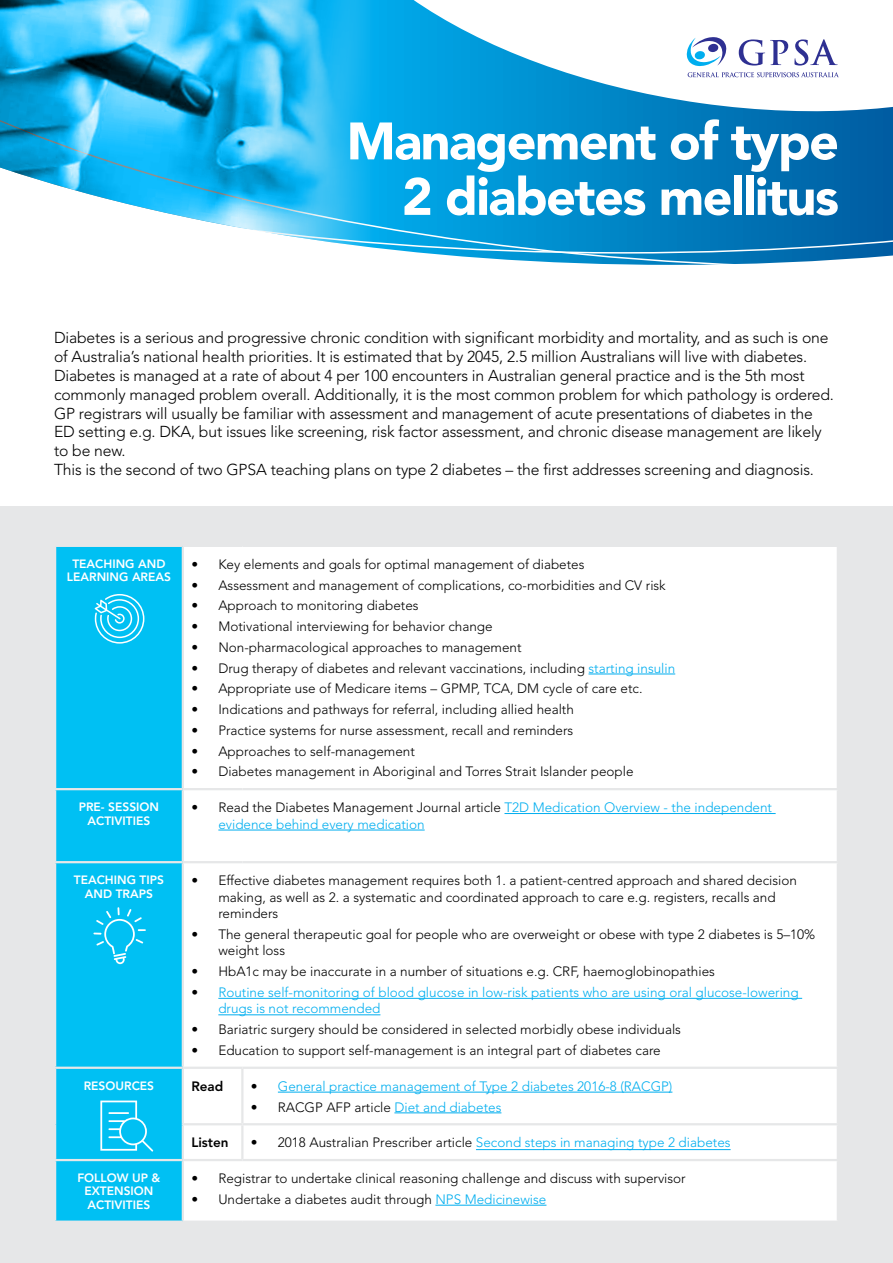
<style>
.page{position:relative;width:893px;height:1263px;background:#fff}
.page>*{position:absolute;margin:0;border:0;box-sizing:border-box;transform-origin:0 0}
.t1{font:900 52.05px/55.5px "Avenir";letter-spacing:-.03em;color:#fff;text-align:right}
.t2{font:300 15.75px/18.9px "Avenir";letter-spacing:-.01em;color:#000}
.t3{font:300 13.5px/16.5px "Avenir";color:#000}
.t4{font:300 13.5px/16.5px "Avenir";color:#00aeef}
.t5{font:800 13.5px "Avenir";color:#000}
.t6{font:800 12px/13.5px "Avenir";color:#fff;text-align:center}
.s1{color:#00aeef}
.s2{color:#000}
</style>
<div class="page">
<svg style="left:435px;top:254px;width:458px;height:11px"></svg>
<svg style="left:421px;top:136px;width:472px;height:118px;background:#0481c1"></svg>
<img style="left:0;top:0;width:421px;height:253px">
<svg style="left:291px;top:0;width:602px;height:136px"></svg>
<svg style="left:687px;top:37px;width:39px;height:29px"></svg>
<svg style="left:688px;top:72px;width:151px;height:5px"></svg>
<svg style="left:739px;top:39px;width:49px;height:27px"></svg>
<svg style="left:794px;top:39px;width:44px;height:27px"></svg>
<div style="left:0;top:506px;width:893px;height:757px;background:#e6e7e8"></div>
<div style="left:56px;top:547px;width:126px;height:673px;background:#00c0f3"></div>
<div style="left:184px;top:547px;width:653px;height:673px;background:#fff"></div>
<hr style="left:54px;top:788px;width:129px;height:2px;background:#e6e7e8">
<hr style="left:54px;top:861px;width:129px;height:2px;background:#e6e7e8">
<hr style="left:54px;top:1066px;width:129px;height:3px;background:#e6e7e8">
<hr style="left:54px;top:1159px;width:129px;height:2px;background:#e6e7e8">
<hr style="left:183px;top:788px;width:59px;height:2px;background:#e6e7e8">
<hr style="left:242px;top:788px;width:597px;height:2px;background:#e6e7e8">
<hr style="left:183px;top:861px;width:59px;height:2px;background:#e6e7e8">
<hr style="left:242px;top:861px;width:597px;height:2px;background:#e6e7e8">
<hr style="left:183px;top:1066px;width:59px;height:3px;background:#e6e7e8">
<hr style="left:242px;top:1066px;width:597px;height:3px;background:#e6e7e8">
<hr style="left:241px;top:1069px;width:2px;height:54px;background:#e6e7e8">
<hr style="left:182px;top:1123px;width:60px;height:2px;background:#e6e7e8">
<hr style="left:242px;top:1123px;width:597px;height:2px;background:#e6e7e8">
<hr style="left:241px;top:1125px;width:2px;height:34px;background:#e6e7e8">
<hr style="left:183px;top:1159px;width:59px;height:2px;background:#e6e7e8">
<hr style="left:242px;top:1159px;width:597px;height:2px;background:#e6e7e8">
<hr style="left:588px;top:674px;width:87px;height:1px;background:#00aeef">
<hr style="left:504px;top:813px;width:272px;height:1px;background:#00aeef">
<hr style="left:218px;top:830px;width:207px;height:1px;background:#00aeef">
<hr style="left:218px;top:998px;width:584px;height:1px;background:#00aeef">
<hr style="left:218px;top:1014px;width:162px;height:1px;background:#00aeef">
<hr style="left:278px;top:1092px;width:394px;height:1px;background:#00aeef">
<hr style="left:394px;top:1112px;width:107px;height:1px;background:#00aeef">
<hr style="left:476px;top:1149px;width:255px;height:1px;background:#00aeef">
<hr style="left:435px;top:1205px;width:111px;height:1px;background:#00aeef">
<svg style="left:95px;top:594px;width:49px;height:50px;background:#3ccef5"></svg>
<svg style="left:100px;top:1100px;width:53px;height:51px;background:#2ecbf5"></svg>
<hr style="left:108px;top:1112px;width:21px;height:2px;background:#fff">
<svg style="left:93px;top:907px;width:53px;height:57px;background:#1dc7f4"></svg>
<h1 class="t1" style="left:347px;top:113px;width:494px">Management of type<br>2 diabetes mellitus</h1>
<p class="t2" style="left:54px;top:328px;width:781px">Diabetes is a serious and progressive chronic condition with significant morbidity and mortality, and as such is one of Australia’s national health priorities. It is estimated that by 2045, 2.5 million Australians will live with diabetes.<br>Diabetes is managed at a rate of about 4 per 100 encounters in Australian general practice and is the 5th most commonly managed problem overall. Additionally, it is the most common problem for which pathology is ordered.<br>GP registrars will usually be familiar with assessment and management of acute presentations of diabetes in the ED setting e.g. DKA, but issues like screening, risk factor assessment, and chronic disease management are likely to be new.<br>This is the second of two GPSA teaching plans on type 2 diabetes – the first addresses screening and diagnosis.</p>
<p class="t6" style="left:67px;top:557px;width:106px">TEACHING AND<br>LEARNING AREAS</p>
<p class="t3" style="left:191px;top:556px;width:395px">• Key elements and goals for optimal management of diabetes</p>
<p class="t3" style="left:191px;top:577px;width:476px">• Assessment and management of complications, co-morbidities and CV risk</p>
<p class="t3" style="left:191px;top:597px;width:229px">• Approach to monitoring diabetes</p>
<p class="t3" style="left:191px;top:618px;width:303px">• Motivational interviewing for behavior change</p>
<p class="t3" style="left:191px;top:639px;width:332px">• Non-pharmacological approaches to management</p>
<p class="t3" style="left:191px;top:660px;width:485px">• Drug therapy of diabetes and relevant vaccinations, including <span class="s1">starting insulin</span></p>
<p class="t3" style="left:191px;top:680px;width:453px">• Appropriate use of Medicare items – GPMP, TCA, DM cycle of care etc.</p>
<p class="t3" style="left:191px;top:701px;width:384px">• Indications and pathways for referral, including allied health</p>
<p class="t3" style="left:191px;top:722px;width:383px">• Practice systems for nurse assessment, recall and reminders</p>
<p class="t3" style="left:191px;top:743px;width:225px">• Approaches to self-management</p>
<p class="t3" style="left:191px;top:763px;width:444px">• Diabetes management in Aboriginal and Torres Strait Islander people</p>
<p class="t6" style="left:79px;top:800px;width:82px">PRE- SESSION<br>ACTIVITIES</p>
<p class="t4" style="left:218px;top:799px;width:555px;text-indent:-27px"><span class="s2">• Read the Diabetes Management Journal article</span> T2D Medication Overview - the independent evidence behind every medication</p>
<p class="t6" style="left:74px;top:873px;width:92px">TEACHING TIPS<br>AND TRAPS</p>
<p class="t3" style="left:218px;top:872px;width:580px;text-indent:-27px">• Effective diabetes management requires both 1. a patient-centred approach and shared decision making, as well as 2. a systematic and coordinated approach to care e.g. registers, recalls and reminders</p>
<p class="t3" style="left:218px;top:926px;width:598px;text-indent:-27px">• The general therapeutic goal for people who are overweight or obese with type 2 diabetes is 5–10% weight loss</p>
<p class="t3" style="left:191px;top:963px;width:525px">• HbA1c may be inaccurate in a number of situations e.g. CRF, haemoglobinopathies</p>
<p class="t4" style="left:218px;top:984px;width:582px;text-indent:-27px"><span class="s2">•</span> Routine self-monitoring of blood glucose in low-risk patients who are using oral glucose-lowering drugs is not recommended</p>
<p class="t3" style="left:191px;top:1021px;width:491px">• Bariatric surgery should be considered in selected morbidly obese individuals</p>
<p class="t3" style="left:191px;top:1042px;width:471px">• Education to support self-management is an integral part of diabetes care</p>
<p class="t6" style="left:84px;top:1079px;width:72px">RESOURCES</p>
<p class="t5" style="left:191px;top:1078px;width:34px">Read</p>
<p class="t4" style="left:251px;top:1078px;width:423px"><span class="s2">•</span> General practice management of Type 2 diabetes 2016-8 (RACGP)</p>
<p class="t3" style="left:251px;top:1098px;width:252px">• RACGP AFP article <span class="s1">Diet and diabetes</span></p>
<p class="t5" style="left:191px;top:1134px;width:39px">Listen</p>
<p class="t4" style="left:251px;top:1134px;width:481px"><span class="s2">• 2018 Australian Prescriber article</span> Second steps in managing type 2 diabetes</p>
<p class="t6" style="left:77px;top:1171px;width:85px">FOLLOW UP &amp;<br>EXTENSION<br>ACTIVITIES</p>
<p class="t3" style="left:191px;top:1170px;width:496px">• Registrar to undertake clinical reasoning challenge and discuss with supervisor</p>
<p class="t3" style="left:191px;top:1191px;width:357px">• Undertake a diabetes audit through <span class="s1">NPS Medicinewise</span></p>
</div>
